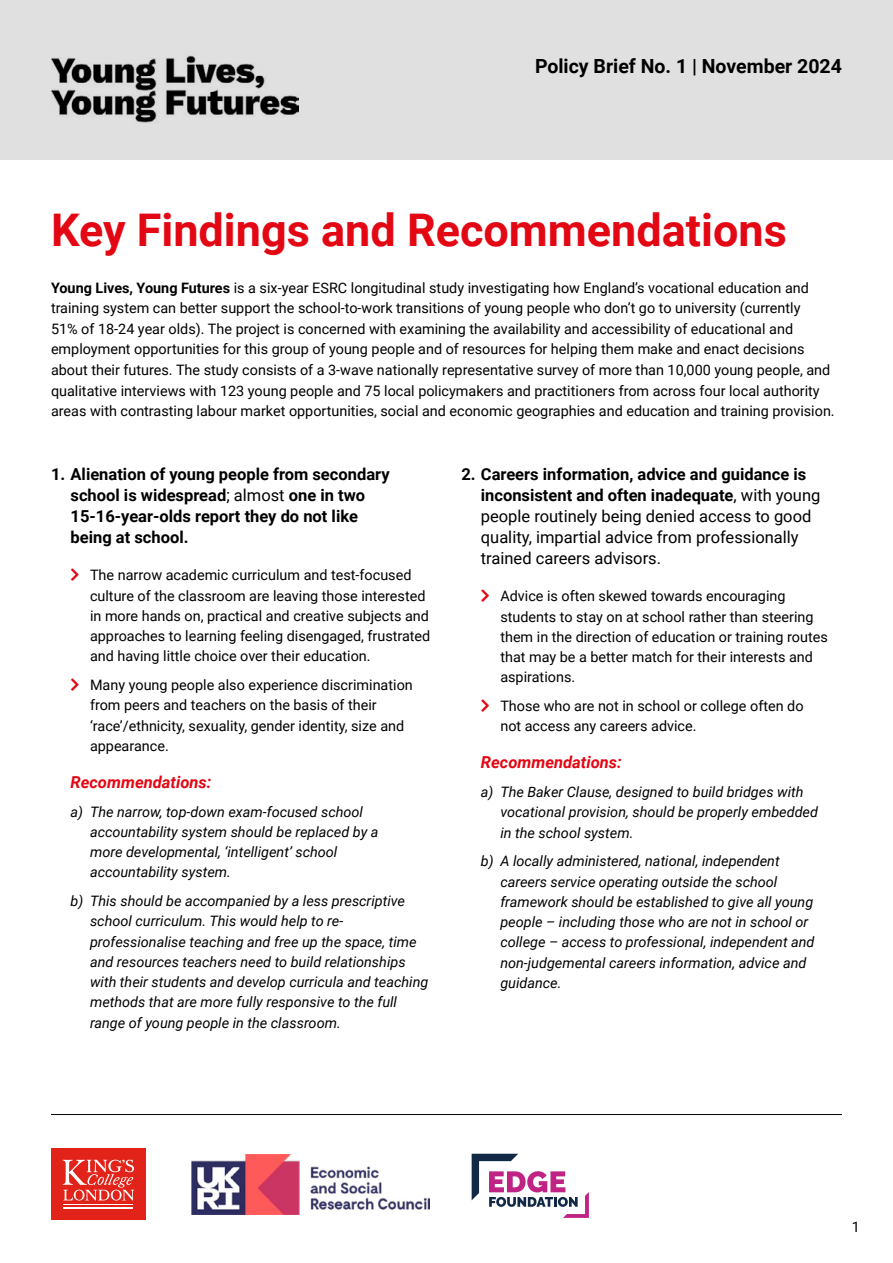
<style>
.page{position:relative;width:893px;height:1263px;background:#fff}
.page>*{position:absolute;margin:0;border:0;box-sizing:border-box;transform-origin:0 0}
.Body_text{font:700 45px "Roboto";color:#e30613}
.Body_text-2{font:700 19.5px "Roboto";color:#000}
.Body_text-3{font:16.5px/21px "Roboto";color:#000}
.Body_text-4{font:700 16.5px/21px "Roboto";color:#000}
.Body_text-5{font:italic 700 16.5px "Roboto";color:#e30613}
.Body_text-6{font:14.4px/20.2px "Roboto";color:#000}
.Body_text-7{font:italic 14.4px/20.2px "Roboto";color:#000}
.s1{font-weight:700}
.s2{font-weight:400}
.s3{color:#e30613}
</style>
<div class="page">
<div style="left:0;top:0;width:893px;height:159px;background:#e0e0e0"></div>
<svg style="left:472px;top:1154px;width:117px;height:64px"></svg>
<img style="left:192px;top:1154px;width:237px;height:61px">
<img style="left:51px;top:55px;width:248px;height:68px">
<div style="left:51px;top:1148px;width:94px;height:72px;background:#e2231a"></div>
<hr style="left:63px;top:1204px;width:70px;height:1px;background:#fff">
<hr style="left:63px;top:1207px;width:70px;height:2px;background:#fff">
<svg style="left:63px;top:1159px;width:71px;height:41px"></svg>
<hr style="left:51px;top:1114px;width:791px;height:1px;background:#000">
<p class="Body_text-2" style="left:535px;top:52px;width:308px">Policy Brief No. 1 | November 2024</p>
<p class="Body_text" style="left:51px;top:199px;width:737px">Key Findings and Recommendations</p>
<p class="Body_text-6" style="left:51px;top:276px;width:785px;line-height:20.7px"><span class="s1">Young Lives, Young Futures</span> is a six-year ESRC longitudinal study investigating how England’s vocational education and training system can better support the school-to-work transitions of young people who don’t go to university (currently<br>51% of 18-24 year olds). The project is concerned with examining the availability and accessibility of educational and employment opportunities for this group of young people and of resources for helping them make and enact decisions about their futures. The study consists of a 3-wave nationally representative survey of more than 10,000 young people, and qualitative interviews with 123 young people and 75 local policymakers and practitioners from across four local authority areas with contrasting labour market opportunities, social and economic geographies and education and training provision.</p>
<p class="Body_text-4" style="left:71px;top:463px;width:321px;text-indent:-20px">1. Alienation of young people from secondary school is widespread<span class="s2">; almost</span> one in two 15-16-year-olds report they do not like being at school.</p>
<p class="Body_text-6" style="left:90px;top:565px;width:342px;text-indent:-20px"><span class="s3">❖□■▼</span> The narrow academic curriculum and test-focused culture of the classroom are leaving those interested in more hands on, practical and creative subjects and approaches to learning feeling disengaged, frustrated and having little choice over their education.</p>
<p class="Body_text-6" style="left:90px;top:674px;width:324px;text-indent:-20px"><span class="s3">❖□■▼</span> Many young people also experience discrimination from peers and teachers on the basis of their ‘race’/ethnicity, sexuality, gender identity, size and appearance.</p>
<p class="Body_text-5" style="left:71px;top:770px;width:142px">Recommendations:</p>
<p class="Body_text-7" style="left:90px;top:801px;width:290px;text-indent:-20px">a) The narrow, top-down exam-focused school accountability system should be replaced by a more developmental, ‘intelligent’ school accountability system.</p>
<p class="Body_text-7" style="left:90px;top:890px;width:340px;text-indent:-20px">b) This should be accompanied by a less prescriptive school curriculum. This would help to re&shy;professionalise teaching and free up the space, time and resources teachers need to build relationships with their students and develop curricula and teaching methods that are more fully responsive to the full range of young people in the classroom.</p>
<p class="Body_text-3" style="left:481px;top:463px;width:341px;text-indent:-20px"><span class="s1">2. Careers information, advice and guidance is inconsistent and often inadequate</span>, with young people routinely being denied access to good quality, impartial advice from professionally trained careers advisors.</p>
<p class="Body_text-6" style="left:500px;top:586px;width:329px;text-indent:-20px"><span class="s3">❖□■▼</span> Advice is often skewed towards encouraging students to stay on at school rather than steering them in the direction of education or training routes that may be a better match for their interests and aspirations.</p>
<p class="Body_text-6" style="left:500px;top:695px;width:305px;text-indent:-20px"><span class="s3">❖□■▼</span> Those who are not in school or college often do not access any careers advice.</p>
<p class="Body_text-5" style="left:481px;top:751px;width:142px">Recommendations:</p>
<p class="Body_text-7" style="left:500px;top:781px;width:319px;text-indent:-20px">a) The Baker Clause, designed to build bridges with vocational provision, should be properly embedded in the school system.</p>
<p class="Body_text-7" style="left:500px;top:850px;width:316px;text-indent:-20px">b) A locally administered, national, independent careers service operating outside the school framework should be established to give all young people – including those who are not in school or college – access to professional, independent and non-judgemental careers information, advice and guidance.</p>
<p class="Body_text-6" style="left:852px;top:1217px;width:10px">1</p>
</div>
